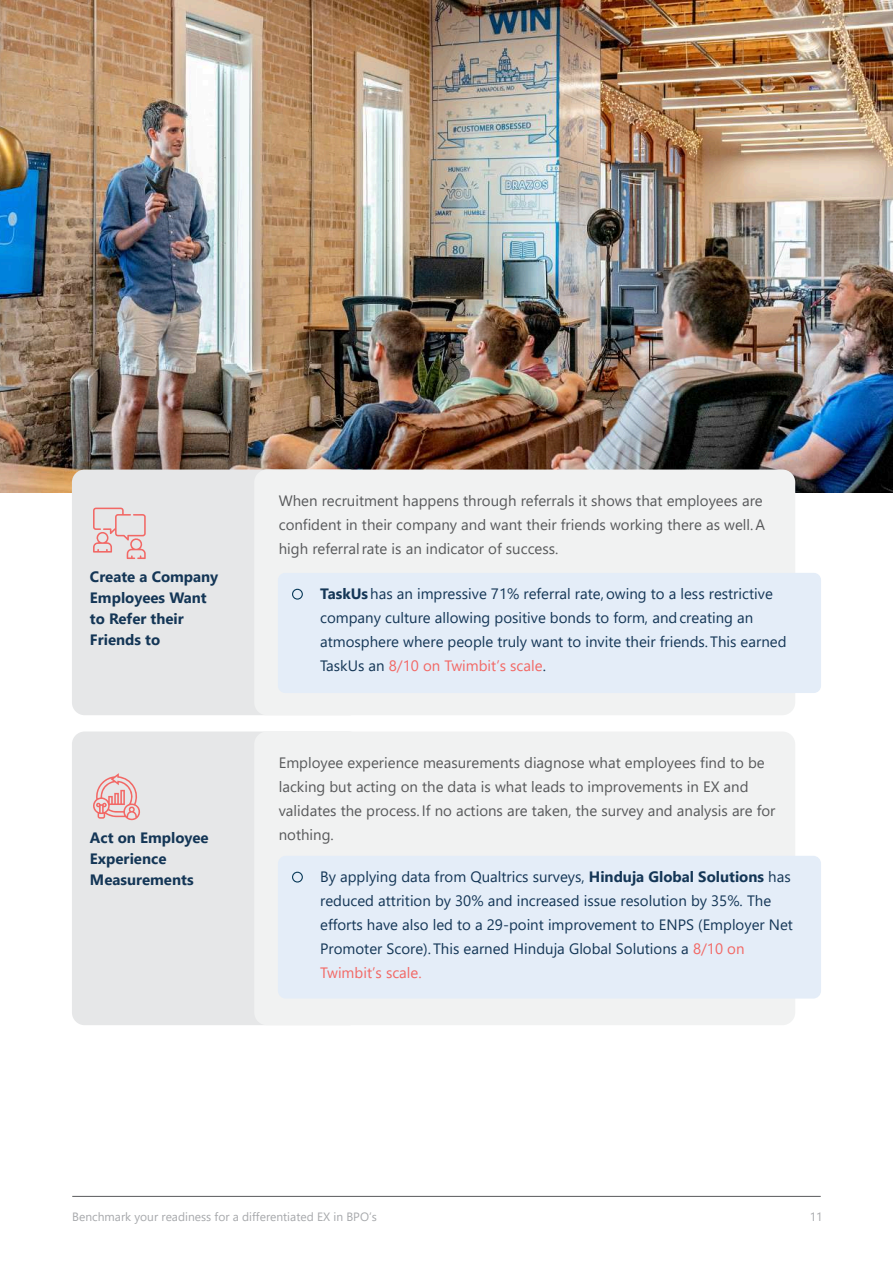
<style>
.page{position:relative;width:893px;height:1263px;background:#fff}
.page>*{position:absolute;margin:0;border:0;box-sizing:border-box;transform-origin:0 0}
.t1{font:15px/24px "Segoe UI";color:#143656}
.t2{font:15px/24px "Segoe UI";color:#58595b}
.t3{font:700 15px/21px "Segoe UI";color:#143656}
.t4{font:12px "Segoe UI";color:#a7a9ac}
.s1{font-weight:700}
.s2{color:#f26865}
</style>
<div class="page">
<img style="left:0;top:0;width:893px;height:493px">
<hr style="left:72px;top:1196px;width:749px;height:1px;background:#58595b">
<div style="left:72px;top:469px;width:290px;height:246px;background:#e6e7e8;border-radius:13px"></div>
<div style="left:254px;top:469px;width:541px;height:246px;background:#f1f2f2;border-radius:13px"></div>
<div style="left:278px;top:573px;width:543px;height:120px;background:#e4edf8;border-radius:7px"></div>
<div style="left:292px;top:589px;width:11px;height:11px;border:1px solid #bfbfbf;border-radius:50%"></div>
<div style="left:72px;top:731px;width:290px;height:294px;background:#e6e7e8;border-radius:13px"></div>
<div style="left:254px;top:731px;width:541px;height:294px;background:#f1f2f2;border-radius:13px"></div>
<div style="left:278px;top:856px;width:543px;height:142px;background:#e4edf8;border-radius:8px"></div>
<div style="left:292px;top:872px;width:11px;height:10px;border:1px solid #bfbfbf;border-radius:50%"></div>
<svg style="left:93px;top:773px;width:47px;height:47px"></svg>
<svg style="left:93px;top:508px;width:53px;height:51px"></svg>
<p class="t3" style="left:90px;top:564px;width:130px">Create a Company<br>Employees Want to Refer their<br>Friends to</p>
<p class="t2" style="left:279px;top:488px;width:488px">When recruitment happens through referrals it shows that employees are confident in their company and want their friends working there as well. A high referral rate is an indicator of success.</p>
<p class="t1" style="left:320px;top:580px;width:468px"><span class="s1">TaskUs</span> has an impressive 71% referral rate, owing to a less restrictive company culture allowing positive bonds to form, and creating an atmosphere where people truly want to invite their friends. This earned TaskUs an <span class="s2">8/10 on Twimbit’s scale</span>.</p>
<p class="t2" style="left:279px;top:750px;width:498px">Employee experience measurements diagnose what employees find to be lacking but acting on the data is what leads to improvements in EX and validates the process. If no actions are taken, the survey and analysis are for</p>
<p class="t3" style="left:90px;top:826px;width:120px">Act on Employee</p>
<p class="t2" style="left:279px;top:822px;width:57px">nothing.</p>
<p class="t3" style="left:90px;top:847px;width:105px">Experience<br>Measurements</p>
<p class="t1" style="left:320px;top:863px;width:474px">By applying data from Qualtrics surveys, <span class="s1">Hinduja Global Solutions</span> has reduced attrition by 30% and increased issue resolution by 35%. The efforts have also led to a 29-point improvement to ENPS (Employer Net Promoter Score). This earned Hinduja Global Solutions a <span class="s2">8/10 on Twimbit’s scale.</span></p>
<p class="t4" style="left:72px;top:1205px;width:306px">Benchmark your readiness for a differentiated EX in BPO’s</p>
<p class="t4" style="left:810px;top:1205px;width:14px">11</p>
</div>
